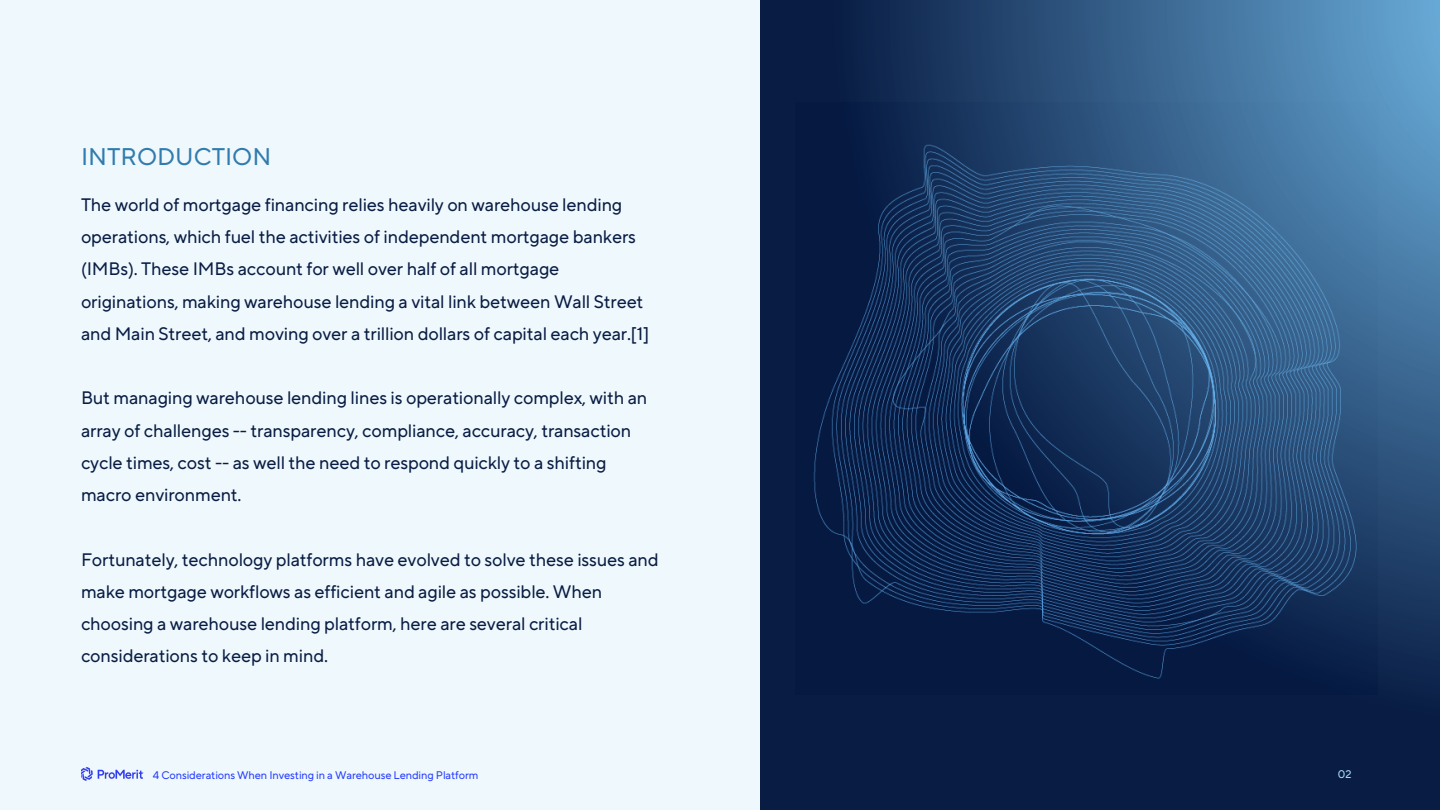
<style>
.page{position:relative;width:1440px;height:810px;background:#eff8fd}
.page>*{position:absolute;margin:0;border:0;box-sizing:border-box;transform-origin:0 0}
.t1{font:24px "TT Norms Pro";color:#307cad}
.t2{font:18px/32.2px "TT Norms Pro";letter-spacing:-.01em;color:#091d44}
.t3{font:11px "TT Norms Pro";letter-spacing:-.01em;color:#263dff}
.t4{font:11px "TT Norms Pro";color:#aedefc}
</style>
<div class="page">
<div style="left:761px;top:0;width:679px;height:810px;background:#091d44"></div>
<img style="left:81px;top:767px;width:63px;height:14px">
<svg style="left:813px;top:0;width:627px;height:679px"></svg>
<h2 class="t1" style="left:81px;top:142px;width:192px">INTRODUCTION</h2>
<h2 class="t2" style="left:81px;top:189px;width:570px">The world of mortgage financing relies heavily on warehouse lending operations, which fuel the activities of independent mortgage bankers (IMBs). These IMBs account for well over half of all mortgage originations, making warehouse lending a vital link between Wall Street and Main Street, and moving over a trillion dollars of capital each year.[1]</h2>
<h2 class="t2" style="left:81px;top:383px;width:568px">But managing warehouse lending lines is operationally complex, with an array of challenges -- transparency, compliance, accuracy, transaction cycle times, cost -- as well the need to respond quickly to a shifting macro environment.</h2>
<p class="t2" style="left:81px;top:544px;width:579px">Fortunately, technology platforms have evolved to solve these issues and make mortgage workflows as efficient and agile as possible. When choosing a warehouse lending platform, here are several critical considerations to keep in mind.</p>
<p class="t3" style="left:153px;top:768px;width:327px">4 Considerations When Investing in a Warehouse Lending Platform</p>
<p class="t4" style="left:1338px;top:767px;width:15px">02</p>
</div>
